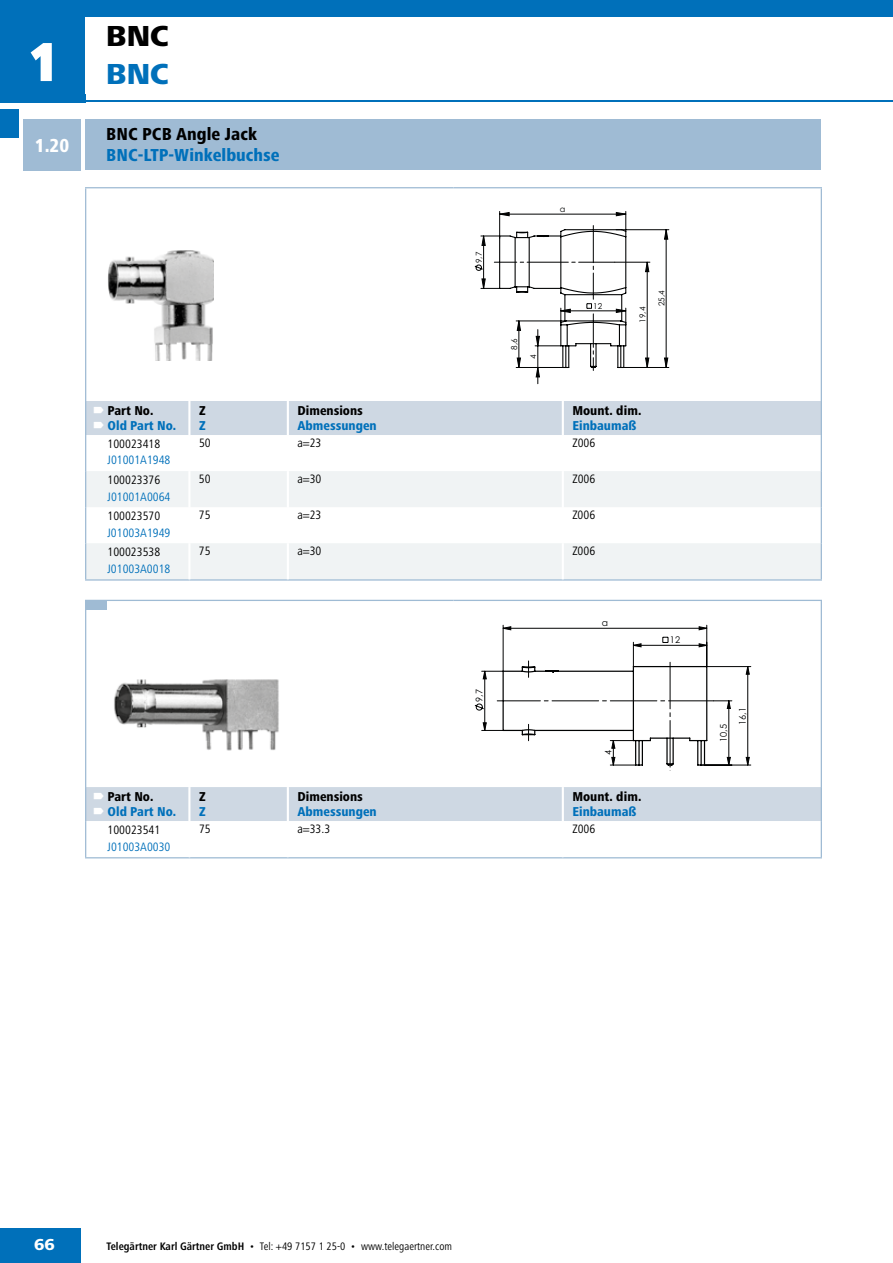
<style>
.page{position:relative;width:893px;height:1263px;background:#fff}
.page>*{position:absolute;margin:0;border:0;box-sizing:border-box;transform-origin:0 0}
.t1{font:800 30px/38.2px "Frutiger Next Pro";color:#000;text-align:right}
.t2{font:800 condensed 19.5px "Frutiger Next Pro";color:#fff}
.t3{font:800 condensed 18px "Frutiger Next Pro";color:#0070ba}
.t4{font:800 condensed 18px "Frutiger Next Pro";color:#000}
.t5{font:800 16.5px "Frutiger Next LT";color:#fff}
.t6{font:800 condensed 13.35px "Frutiger Next Pro";color:#0070ba}
.t7{font:800 condensed 13.35px "Frutiger Next Pro";color:#000}
.t8{font:condensed 12.6px "Frutiger Next Pro";color:#000}
.t9{font:condensed 12.6px "Frutiger Next Pro";color:#0070ba}
.t10{font:condensed 11.25px "Frutiger Next LT";color:#000}
.t11{font:9.15px/18.9px "Century Gothic";color:#010202}
.t12{font:8.1px "Century Gothic";color:#010202}
.s1{font-weight:900;font-stretch:condensed;font-size:57px;color:#fff}
.s2{color:#0070ba}
.s3{font-weight:700}
</style>
<div class="page">
<div style="left:0;top:109px;width:19px;height:29px;background:#0070ba"></div>
<div style="left:0;top:1228px;width:81px;height:35px;background:#0070ba"></div>
<div style="left:0;top:0;width:893px;height:17px;background:#0070ba"></div>
<div style="left:0;top:0;width:85px;height:102px;background:#0070ba"></div>
<hr style="left:0;top:101px;width:893px;height:1px;background:#0070ba">
<div style="left:23px;top:119px;width:58px;height:51px;background:#9fbbd4"></div>
<div style="left:85px;top:119px;width:736px;height:51px;background:#9fbbd4"></div>
<svg style="left:86px;top:188px;width:735px;height:213px"></svg>
<hr style="left:85px;top:188px;width:1px;height:213px;background:#9fbbd4">
<hr style="left:821px;top:188px;width:1px;height:213px;background:#9fbbd4">
<hr style="left:85px;top:187px;width:368px;height:1px;background:#9fbbd4">
<hr style="left:453px;top:187px;width:369px;height:1px;background:#9fbbd4">
<img style="left:108px;top:250px;width:105px;height:111px">
<hr style="left:624px;top:367px;width:45px;height:1px;background:#010202">
<hr style="left:616px;top:229px;width:53px;height:1px;background:#010202">
<svg style="left:475px;top:211px;width:193px;height:173px"></svg>
<svg style="left:86px;top:471px;width:735px;height:108px;fill:#f0f3f4"></svg>
<hr style="left:85px;top:579px;width:104px;height:2px;background:#9fbbd4">
<hr style="left:189px;top:579px;width:99px;height:2px;background:#9fbbd4">
<hr style="left:288px;top:579px;width:275px;height:2px;background:#9fbbd4">
<hr style="left:563px;top:579px;width:259px;height:2px;background:#9fbbd4">
<hr style="left:85px;top:401px;width:1px;height:34px;background:#9fbbd4">
<hr style="left:821px;top:401px;width:1px;height:34px;background:#9fbbd4">
<hr style="left:85px;top:435px;width:1px;height:36px;background:#9fbbd4">
<hr style="left:821px;top:435px;width:1px;height:36px;background:#9fbbd4">
<hr style="left:85px;top:471px;width:1px;height:36px;background:#9fbbd4">
<hr style="left:188px;top:471px;width:2px;height:36px;background:#fff">
<hr style="left:287px;top:471px;width:2px;height:36px;background:#fff">
<hr style="left:562px;top:471px;width:2px;height:36px;background:#fff">
<hr style="left:821px;top:471px;width:1px;height:36px;background:#9fbbd4">
<hr style="left:85px;top:507px;width:1px;height:36px;background:#9fbbd4">
<hr style="left:188px;top:507px;width:2px;height:36px;background:#fff">
<hr style="left:287px;top:507px;width:2px;height:36px;background:#fff">
<hr style="left:562px;top:507px;width:2px;height:36px;background:#fff">
<hr style="left:821px;top:507px;width:1px;height:36px;background:#9fbbd4">
<hr style="left:85px;top:543px;width:1px;height:36px;background:#9fbbd4">
<hr style="left:188px;top:543px;width:2px;height:36px;background:#fff">
<hr style="left:287px;top:543px;width:2px;height:36px;background:#fff">
<hr style="left:562px;top:543px;width:2px;height:36px;background:#fff">
<hr style="left:821px;top:543px;width:1px;height:36px;background:#9fbbd4">
<hr style="left:85px;top:601px;width:1px;height:186px;background:#9fbbd4">
<hr style="left:821px;top:601px;width:1px;height:186px;background:#9fbbd4">
<hr style="left:85px;top:600px;width:368px;height:1px;background:#9fbbd4">
<hr style="left:453px;top:600px;width:369px;height:1px;background:#9fbbd4">
<img style="left:114px;top:679px;width:165px;height:72px">
<hr style="left:503px;top:625px;width:1px;height:46px;background:#010202">
<hr style="left:706px;top:625px;width:1px;height:41px;background:#010202">
<hr style="left:707px;top:666px;width:44px;height:1px;background:#010202">
<hr style="left:701px;top:765px;width:50px;height:1px;background:#010202">
<svg style="left:475px;top:626px;width:275px;height:142px"></svg>
<hr style="left:85px;top:857px;width:104px;height:1px;background:#9fbbd4">
<hr style="left:563px;top:857px;width:259px;height:1px;background:#9fbbd4">
<hr style="left:85px;top:787px;width:1px;height:34px;background:#9fbbd4">
<hr style="left:821px;top:787px;width:1px;height:34px;background:#9fbbd4">
<hr style="left:85px;top:821px;width:1px;height:36px;background:#9fbbd4">
<hr style="left:821px;top:821px;width:1px;height:36px;background:#9fbbd4">
<div style="left:85px;top:600px;width:21px;height:9px;background:#9fbbd4"></div>
<div style="left:86px;top:401px;width:735px;height:34px;background:#ced8e3"></div>
<svg style="left:86px;top:787px;width:735px;height:71px"></svg>
<h1 class="t1" style="left:29px;top:17px;width:141px">BNC<br><span class="s1">1</span> <span class="s2">BNC</span></h1>
<h2 class="t2" style="left:35px;top:134px;width:36px">1.20</h2>
<h3 class="t4" style="left:106px;top:123px;width:152px">BNC PCB Angle Jack</h3>
<h3 class="t3" style="left:106px;top:145px;width:175px">BNC-LTP-Winkelbuchse</h3>
<p class="t12" style="left:473px;top:263px;width:13px;rotate:-90deg">9,7</p>
<p class="t12" style="left:560px;top:204px;width:7px">a</p>
<p class="t12" style="left:508px;top:350px;width:13px;rotate:-90deg">8,6</p>
<p class="t12" style="left:527px;top:359px;width:6px;rotate:-90deg">4</p>
<p class="t12" style="left:593px;top:300px;width:10px">12</p>
<p class="t12" style="left:637px;top:323px;width:17px;rotate:-90deg">19,4</p>
<p class="t12" style="left:656px;top:306px;width:17px;rotate:-90deg">25,4</p>
<p class="t7" style="left:108px;top:403px;width:47px">Part No.</p>
<p class="t6" style="left:108px;top:417px;width:70px">Old Part No.</p>
<p class="t7" style="left:199px;top:403px;width:8px">Z</p>
<p class="t6" style="left:199px;top:417px;width:8px">Z</p>
<p class="t7" style="left:297px;top:403px;width:67px">Dimensions</p>
<p class="t6" style="left:297px;top:417px;width:81px">Abmessungen</p>
<p class="t7" style="left:572px;top:403px;width:71px">Mount. dim.</p>
<p class="t6" style="left:572px;top:417px;width:66px">Einbaumaß</p>
<p class="t8" style="left:108px;top:436px;width:54px">100023418</p>
<p class="t9" style="left:108px;top:453px;width:64px">J01001A1948</p>
<p class="t8" style="left:199px;top:436px;width:13px">50</p>
<p class="t8" style="left:297px;top:436px;width:26px">a=23</p>
<p class="t8" style="left:572px;top:436px;width:24px">Z006</p>
<p class="t8" style="left:108px;top:472px;width:54px">100023376</p>
<p class="t9" style="left:108px;top:489px;width:64px">J01001A0064</p>
<p class="t8" style="left:199px;top:472px;width:13px">50</p>
<p class="t8" style="left:297px;top:472px;width:26px">a=30</p>
<p class="t8" style="left:572px;top:472px;width:24px">Z006</p>
<p class="t8" style="left:108px;top:508px;width:54px">100023570</p>
<p class="t9" style="left:108px;top:525px;width:64px">J01003A1949</p>
<p class="t8" style="left:199px;top:508px;width:13px">75</p>
<p class="t8" style="left:297px;top:508px;width:26px">a=23</p>
<p class="t8" style="left:572px;top:508px;width:24px">Z006</p>
<p class="t8" style="left:108px;top:544px;width:54px">100023538</p>
<p class="t9" style="left:108px;top:561px;width:64px">J01003A0018</p>
<p class="t8" style="left:199px;top:544px;width:13px">75</p>
<p class="t8" style="left:297px;top:544px;width:26px">a=30</p>
<p class="t8" style="left:572px;top:544px;width:24px">Z006</p>
<p class="t11" style="left:470px;top:702px;width:14px;rotate:-90deg">9,7</p>
<p class="t11" style="left:602px;top:613px;width:8px">a</p>
<p class="t11" style="left:670px;top:630px;width:12px">12</p>
<p class="t7" style="left:108px;top:789px;width:47px">Part No.</p>
<p class="t6" style="left:108px;top:803px;width:70px">Old Part No.</p>
<p class="t8" style="left:108px;top:822px;width:54px">100023541</p>
<p class="t9" style="left:108px;top:839px;width:64px">J01003A0030</p>
<p class="t7" style="left:199px;top:789px;width:8px">Z</p>
<p class="t6" style="left:199px;top:803px;width:8px">Z</p>
<p class="t7" style="left:297px;top:789px;width:67px">Dimensions</p>
<p class="t6" style="left:297px;top:803px;width:81px">Abmessungen</p>
<p class="t11" style="left:598px;top:755px;width:7px;rotate:-90deg">4</p>
<p class="t7" style="left:572px;top:789px;width:71px">Mount. dim.</p>
<p class="t6" style="left:572px;top:803px;width:66px">Einbaumaß</p>
<p class="t8" style="left:199px;top:822px;width:13px">75</p>
<p class="t8" style="left:297px;top:822px;width:34px">a=33.3</p>
<p class="t8" style="left:572px;top:822px;width:24px">Z006</p>
<p class="t11" style="left:714px;top:725px;width:19px;text-indent:-17px;rotate:-90deg">10,5<br>16,1</p>
<h3 class="t5" style="left:34px;top:1235px;width:22px">66</h3>
<p class="t10" style="left:107px;top:1240px;width:347px"><span class="s3">Telegärtner Karl Gärtner GmbH</span> • Tel: +49 7157 1 25-0 • www.telegaertner.com</p>
</div>
